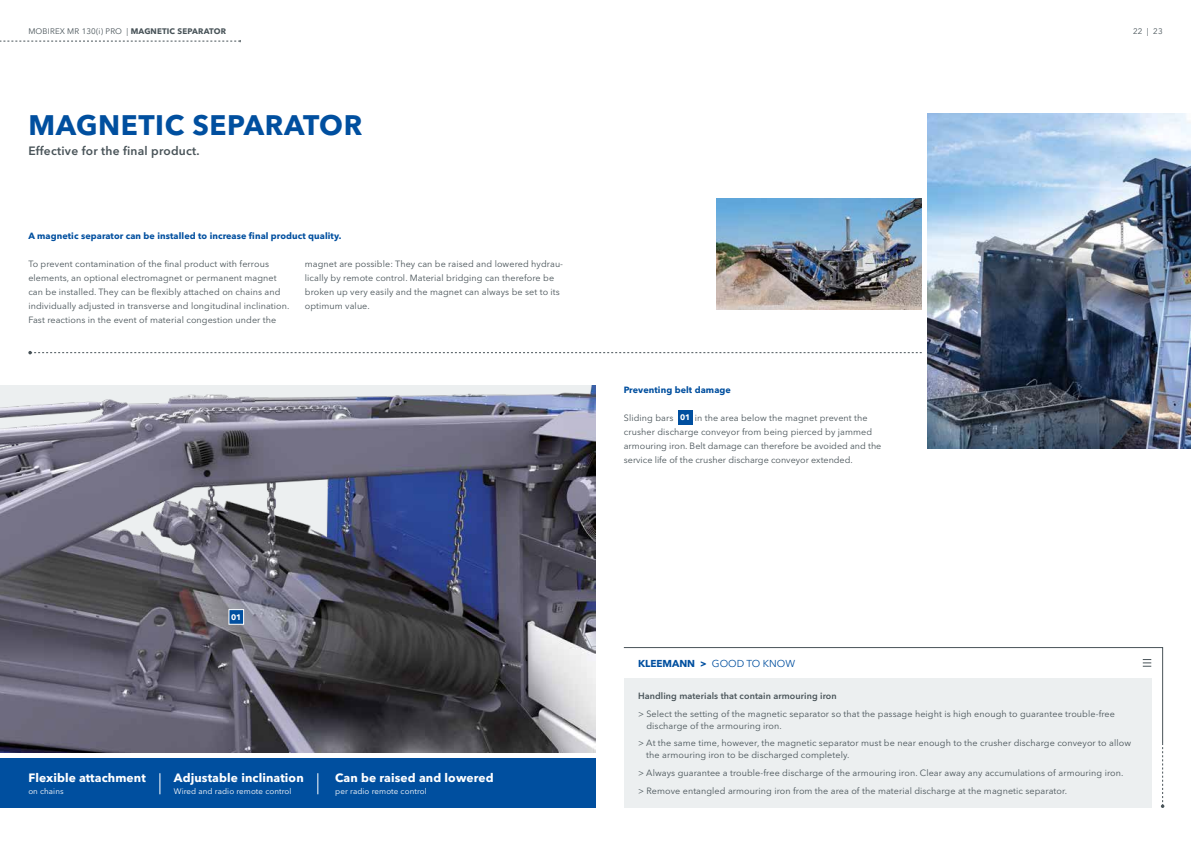
<style>
.page{position:relative;width:1191px;height:842px;background:#fff}
.page>*{position:absolute;margin:0;border:0;box-sizing:border-box;transform-origin:0 0}
.t1{font:700 28px "Avenir Next LT Pro";letter-spacing:.02em;color:#004f9f}
.t2{font:700 12px "Avenir Next LT Pro";letter-spacing:.01em;color:#fff}
.t3{font:600 12px "Avenir Next LT Pro";letter-spacing:.02em;color:#485358}
.t4{font:10px "Avenir Next LT Pro";color:#004f9f}
.t5{font:9px/14px "Avenir Next LT Pro";letter-spacing:.01em;color:#485358}
.t6{font:700 9px "Avenir Next LT Pro";letter-spacing:.01em;color:#004f9f}
.t7{font:600 9px "Avenir Next LT Pro";letter-spacing:.01em;color:#485358}
.t8{font:8px "Avenir Next LT Pro";letter-spacing:.01em;color:#fff}
.t9{font:8px "Avenir Next LT Pro";letter-spacing:.02em;color:#485358}
.t10{font:700 8px "Avenir Next LT Pro";color:#fff}
.s1{font-weight:700}
.s2{font-weight:700;font-size:8px;color:#fff}
</style>
<div class="page">
<svg style="left:0;top:40px;width:241px;height:2px"></svg>
<img style="left:0;top:386px;width:595px;height:367px">
<div style="left:0;top:758px;width:595px;height:50px;background:#004f9f"></div>
<svg style="left:160px;top:773px;width:1px;height:21px"></svg>
<svg style="left:317px;top:773px;width:1px;height:21px"></svg>
<div style="left:624px;top:678px;width:527px;height:130px;background:#eceff0"></div>
<svg style="left:623px;top:647px;width:540px;height:96px"></svg>
<svg style="left:1160px;top:743px;width:4px;height:65px"></svg>
<svg style="left:1142px;top:659px;width:9px;height:8px"></svg>
<div style="left:678px;top:410px;width:14px;height:14px;background:#004f9f"></div>
<svg style="left:28px;top:351px;width:893px;height:3px"></svg>
<svg style="left:228px;top:609px;width:16px;height:16px"></svg>
<img style="left:716px;top:198px;width:205px;height:111px">
<img style="left:927px;top:113px;width:264px;height:336px">
<p class="t9" style="left:28px;top:27px;width:199px">MOBIREX MR 130(i) PRO | <span class="s1">MAGNETIC SEPARATOR</span></p>
<p class="t9" style="left:1133px;top:27px;width:31px">22 | 23</p>
<h1 class="t1" style="left:28px;top:108px;width:335px">MAGNETIC SEPARATOR</h1>
<h2 class="t3" style="left:28px;top:143px;width:173px">Effective for the final product.</h2>
<p class="t6" style="left:28px;top:230px;width:315px">A magnetic separator can be installed to increase final product quality.</p>
<p class="t5" style="left:28px;top:257px;width:262px">To prevent contamination of the final product with ferrous elements, an optional electromagnet or permanent magnet can be installed. They can be flexibly attached on chains and individually adjusted in transverse and longitudinal inclination.<br>Fast reactions in the event of material congestion under the</p>
<p class="t5" style="left:305px;top:257px;width:260px">magnet are possible: They can be raised and lowered hydrau&shy;lically by remote control. Material bridging can therefore be broken up very easily and the magnet can always be set to its optimum value.</p>
<p class="t10" style="left:231px;top:612px;width:12px">01</p>
<h2 class="t2" style="left:28px;top:771px;width:119px">Flexible attachment</h2>
<p class="t8" style="left:28px;top:787px;width:37px">on chains</p>
<h2 class="t2" style="left:174px;top:771px;width:131px">Adjustable inclination</h2>
<p class="t8" style="left:174px;top:787px;width:119px">Wired and radio remote control</p>
<h2 class="t2" style="left:335px;top:771px;width:160px">Can be raised and lowered</h2>
<p class="t8" style="left:335px;top:787px;width:93px">per radio remote control</p>
<p class="t6" style="left:624px;top:384px;width:109px">Preventing belt damage</p>
<p class="t5" style="left:624px;top:411px;width:259px">Sliding bars <span class="s2">01</span> in the area below the magnet prevent the crusher discharge conveyor from being pierced by jammed armouring iron. Belt damage can therefore be avoided and the service life of the crusher discharge conveyor extended.</p>
<p class="t4" style="left:638px;top:657px;width:158px"><span class="s1">KLEEMANN &gt;</span> GOOD TO KNOW</p>
<p class="t7" style="left:638px;top:690px;width:200px">Handling materials that contain armouring iron</p>
<p class="t5" style="left:646px;top:708px;width:470px;line-height:12px;text-indent:-8px">&gt; Select the setting of the magnetic separator so that the passage height is high enough to guarantee trouble-free discharge of the armouring iron.</p>
<p class="t5" style="left:646px;top:737px;width:486px;line-height:12px;text-indent:-8px">&gt; At the same time, however, the magnetic separator must be near enough to the crusher discharge conveyor to allow the armouring iron to be discharged completely.</p>
<p class="t5" style="left:638px;top:764px;width:487px;line-height:17.7px">&gt; Always guarantee a trouble-free discharge of the armouring iron. Clear away any accumulations of armouring iron. &gt; Remove entangled armouring iron from the area of the material discharge at the magnetic separator.</p>
</div>
